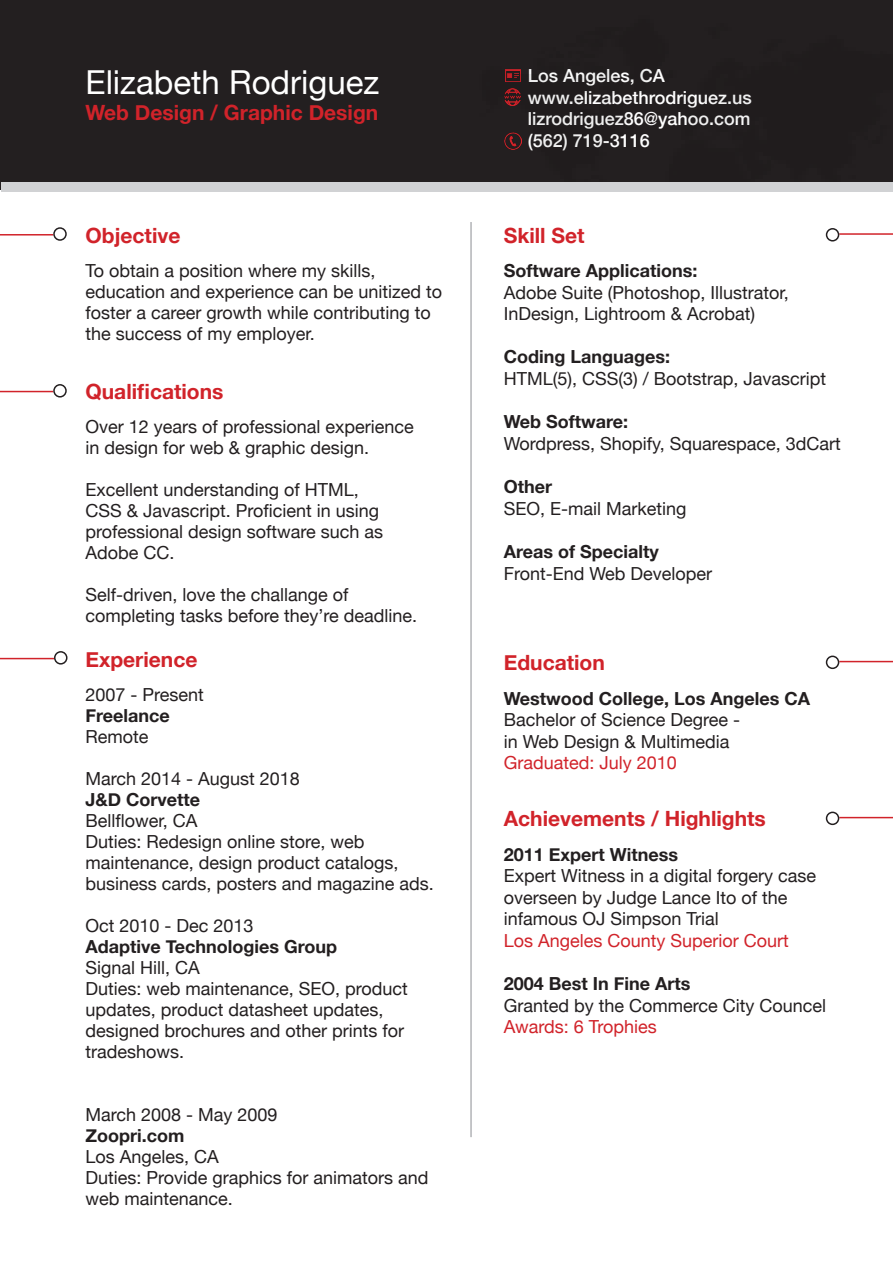
<style>
.page{position:relative;width:893px;height:1263px;background:#fff}
.page>*{position:absolute;margin:0;border:0;box-sizing:border-box;transform-origin:0 0}
.t1{font:33px "Helvetica Neue";color:#fff}
.t2{font:700 21px "Helvetica Neue";color:#d1232a}
.t3{font:18px/21px "Helvetica Neue";color:#231f20}
.t4{font:700 18px "Helvetica Neue";color:#231f20}
.t5{font:500 18px "Helvetica Neue";color:#fff}
.t6{font:18px "Helvetica Neue";color:#d1232a}
.s1{color:#d1232a}
</style>
<div class="page">
<div style="left:0;top:0;width:893px;height:189px;background:#231f20"></div>
<hr style="left:470px;top:222px;width:2px;height:915px;background:#b2b3b7">
<hr style="left:0;top:234px;width:53px;height:2px;background:#d1232a">
<hr style="left:0;top:391px;width:53px;height:1px;background:#d1232a">
<hr style="left:0;top:658px;width:54px;height:1px;background:#d1232a">
<hr style="left:839px;top:661px;width:54px;height:1px;background:#d1232a">
<hr style="left:839px;top:233px;width:54px;height:2px;background:#d1232a">
<hr style="left:839px;top:817px;width:54px;height:1px;background:#d1232a">
<div style="left:53px;top:227px;width:14px;height:14px;border:2px solid #231f20;border-radius:50%"></div>
<div style="left:53px;top:384px;width:14px;height:14px;border:2px solid #231f20;border-radius:50%"></div>
<div style="left:54px;top:651px;width:14px;height:14px;border:2px solid #231f20;border-radius:50%"></div>
<div style="left:826px;top:656px;width:13px;height:13px;border:2px solid #231f20;border-radius:50%"></div>
<div style="left:826px;top:228px;width:13px;height:14px;border:2px solid #231f20;border-radius:50%"></div>
<div style="left:826px;top:812px;width:13px;height:13px;border:2px solid #231f20;border-radius:50%"></div>
<div style="left:1px;top:182px;width:892px;height:10px;background:#d1d2d4"></div>
<img style="left:504px;top:69px;width:18px;height:81px">
<p class="t1" style="left:86px;top:59px;width:295px">Elizabeth Rodriguez</p>
<p class="t2" style="left:86px;top:96px;width:294px">Web Design / Graphic Design</p>
<p class="t2" style="left:86px;top:219px;width:96px">Objective</p>
<p class="t3" style="left:86px;top:261px;width:292px">To obtain a position where my skills,</p>
<p class="t3" style="left:86px;top:282px;width:358px">education and experience can be unitized to foster a career growth while contributing to the success of my employer.</p>
<p class="t2" style="left:86px;top:375px;width:139px">Qualifications</p>
<p class="t3" style="left:86px;top:417px;width:330px">Over 12 years of professional experience in design for web &amp; graphic design.</p>
<p class="t3" style="left:86px;top:480px;width:299px">Excellent understanding of HTML,<br>CSS &amp; Javascript. Proficient in using professional design software such as<br>Adobe CC.</p>
<p class="t3" style="left:86px;top:585px;width:333px">Self-driven, love the challange of completing tasks before they’re deadline.</p>
<p class="t2" style="left:86px;top:643px;width:113px">Experience</p>
<p class="t3" style="left:86px;top:685px;width:120px">2007 - Present</p>
<p class="t4" style="left:86px;top:702px;width:86px">Freelance</p>
<p class="t3" style="left:86px;top:727px;width:65px">Remote</p>
<p class="t3" style="left:86px;top:769px;width:216px">March 2014 - August 2018</p>
<p class="t4" style="left:86px;top:786px;width:116px">J&amp;D Corvette</p>
<p class="t3" style="left:86px;top:811px;width:113px">Bellflower, CA</p>
<p class="t3" style="left:86px;top:832px;width:350px">Duties: Redesign online store, web maintenance, design product catalogs, business cards, posters and magazine ads.</p>
<p class="t3" style="left:86px;top:916px;width:170px">Oct 2010 - Dec 2013</p>
<p class="t4" style="left:86px;top:933px;width:253px">Adaptive Technologies Group</p>
<p class="t3" style="left:86px;top:958px;width:116px">Signal Hill, CA</p>
<p class="t3" style="left:86px;top:979px;width:324px">Duties: web maintenance, SEO, product updates, product datasheet updates, designed brochures and other prints for tradeshows.</p>
<p class="t3" style="left:86px;top:1105px;width:194px">March 2008 - May 2009</p>
<p class="t4" style="left:86px;top:1122px;width:100px">Zoopri.com</p>
<p class="t3" style="left:86px;top:1147px;width:135px">Los Angeles, CA</p>
<p class="t3" style="left:86px;top:1168px;width:345px">Duties: Provide graphics for animators and web maintenance.</p>
<p class="t5" style="left:528px;top:61px;width:139px">Los Angeles, CA</p>
<p class="t5" style="left:528px;top:83px;width:226px">www.elizabethrodriguez.us</p>
<p class="t5" style="left:528px;top:104px;width:224px">lizrodriguez86@yahoo.com</p>
<p class="t5" style="left:528px;top:126px;width:124px">(562) 719-3116</p>
<p class="t2" style="left:504px;top:219px;width:82px">Skill Set</p>
<p class="t4" style="left:504px;top:257px;width:195px">Software Applications:</p>
<p class="t3" style="left:504px;top:283px;width:287px">Adobe Suite (Photoshop, Illustrator,</p>
<p class="t3" style="left:504px;top:304px;width:253px">InDesign, Lightroom &amp; Acrobat)</p>
<p class="t4" style="left:504px;top:343px;width:168px">Coding Languages:</p>
<p class="t3" style="left:504px;top:369px;width:324px">HTML(5), CSS(3) / Bootstrap, Javascript</p>
<p class="t4" style="left:504px;top:408px;width:126px">Web Software:</p>
<p class="t3" style="left:504px;top:434px;width:339px">Wordpress, Shopify, Squarespace, 3dCart</p>
<p class="t4" style="left:504px;top:473px;width:50px">Other</p>
<p class="t3" style="left:504px;top:499px;width:184px">SEO, E-mail Marketing</p>
<p class="t4" style="left:504px;top:537px;width:156px">Areas of Specialty</p>
<p class="t3" style="left:504px;top:564px;width:210px">Front-End Web Developer</p>
<p class="t2" style="left:504px;top:646px;width:103px">Education</p>
<p class="t4" style="left:504px;top:684px;width:308px">Westwood College, Los Angeles CA</p>
<p class="t3" style="left:504px;top:710px;width:238px">Bachelor of Science Degree -</p>
<p class="t3" style="left:504px;top:732px;width:227px">in Web Design &amp; Multimedia</p>
<p class="t6" style="left:504px;top:750px;width:175px">Graduated: July 2010</p>
<p class="t2" style="left:504px;top:802px;width:264px">Achievements / Highlights</p>
<p class="t4" style="left:504px;top:840px;width:176px">2011 Expert Witness</p>
<p class="t3" style="left:504px;top:866px;width:314px;line-height:21.6px">Expert Witness in a digital forgery case overseen by Judge Lance Ito of the infamous OJ Simpson Trial</p>
<p class="t6" style="left:504px;top:928px;width:287px">Los Angeles County Superior Court</p>
<p class="t4" style="left:504px;top:970px;width:188px">2004 Best In Fine Arts</p>
<p class="t3" style="left:504px;top:996px;width:324px;line-height:21.6px">Granted by the Commerce City Councel<br><span class="s1">Awards: 6 Trophies</span></p>
</div>
